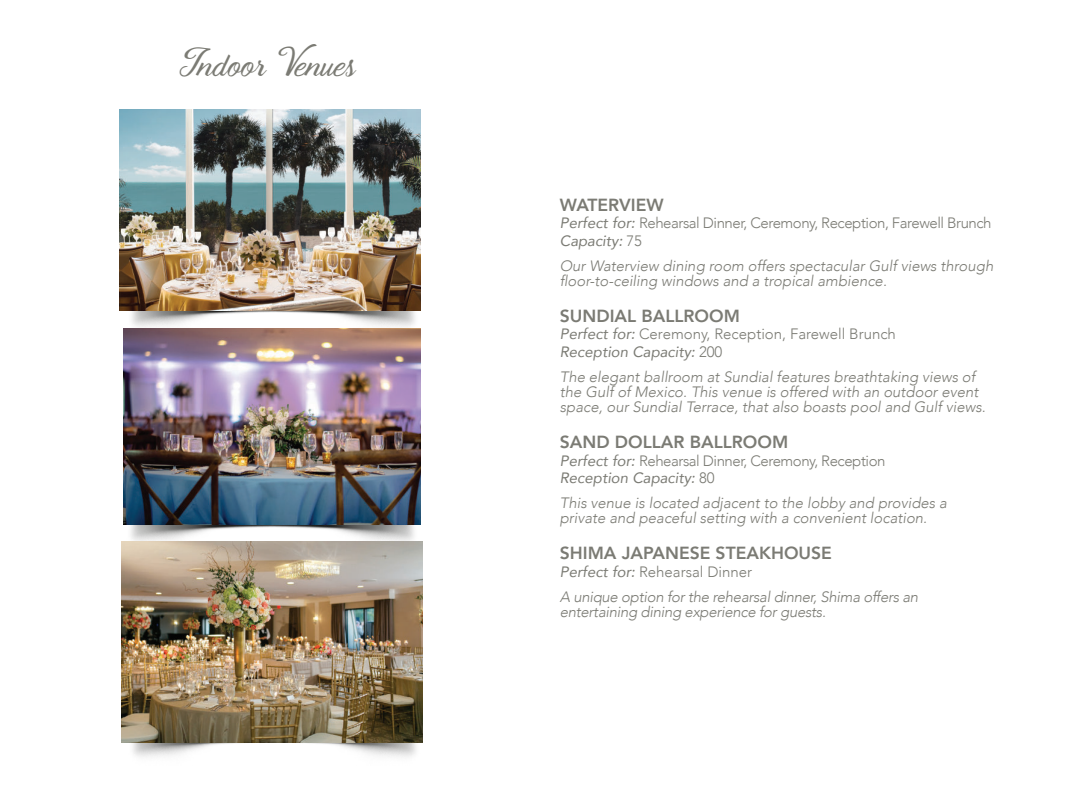
<style>
.page{position:relative;width:1080px;height:810px;background:#fff}
.page>*{position:absolute;margin:0;border:0;box-sizing:border-box;transform-origin:0 0}
.t1{font:32.5px "Enyssala";color:#7b7b74}
.t2{font:800 17.5px "Avenir";color:#7b7b74}
.t3{font:italic 300 15px/15px "Avenir";color:#7b7b74}
.t4{font:300 15px/17.5px "Avenir";letter-spacing:-.03em;color:#7b7b74}
.t5{font:italic 300 15px/25px "Avenir";letter-spacing:-.02em;color:#7b7b74}
.t6{font:300 15px/17.5px "Avenir";color:#7b7b74}
.s1{font-weight:400;font-style:italic}
.s2{font-weight:400}
.s3{font-style:normal}
</style>
<div class="page">
<img style="left:121px;top:524px;width:302px;height:18px">
<img style="left:132px;top:743px;width:284px;height:14px">
<img style="left:131px;top:311px;width:284px;height:16px">
<img style="left:119px;top:110px;width:302px;height:201px">
<img style="left:121px;top:542px;width:302px;height:201px">
<img style="left:123px;top:328px;width:298px;height:196px">
<h1 class="t1" style="left:181px;top:44px;width:178px">Indoor Venues</h1>
<p class="t2" style="left:560px;top:194px;width:105px">WATERVIEW</p>
<p class="t4" style="left:560px;top:215px;width:433px"><span class="s1">Perfect for:</span> Rehearsal Dinner, Ceremony, Reception, Farewell Brunch<br><span class="s1">Capacity:</span> 75</p>
<p class="t3" style="left:560px;top:259px;width:435px">Our Waterview dining room offers spectacular Gulf views through floor-to-ceiling windows and a tropical ambience.</p>
<p class="t2" style="left:560px;top:306px;width:182px">SUNDIAL BALLROOM</p>
<p class="t6" style="left:560px;top:327px;width:338px"><span class="s1">Perfect for:</span> Ceremony, Reception, Farewell Brunch<br><span class="s1">Reception Capacity:</span> 200</p>
<p class="t3" style="left:560px;top:370px;width:427px">The elegant ballroom at Sundial features breathtaking views of the Gulf of Mexico. This venue is offered with an outdoor event space, our Sundial Terrace, that also boasts pool and Gulf views.</p>
<p class="t2" style="left:560px;top:432px;width:230px">SAND DOLLAR BALLROOM</p>
<p class="t4" style="left:560px;top:453px;width:327px"><span class="s1">Perfect for:</span> Rehearsal Dinner, Ceremony, Reception<br><span class="s1">Reception Capacity:</span> 80</p>
<p class="t3" style="left:560px;top:497px;width:389px">This venue is located adjacent to the lobby and provides a private and peaceful setting with a convenient location.</p>
<p class="t2" style="left:560px;top:543px;width:274px">SHIMA JAPANESE STEAKHOUSE</p>
<p class="t5" style="left:560px;top:560px;width:360px"><span class="s2">Perfect for:</span> <span class="s3">Rehearsal Dinner<br></span>A unique option for the rehearsal dinner, Shima offers an</p>
<p class="t5" style="left:560px;top:600px;width:268px">entertaining dining experience for guests.</p>
</div>
